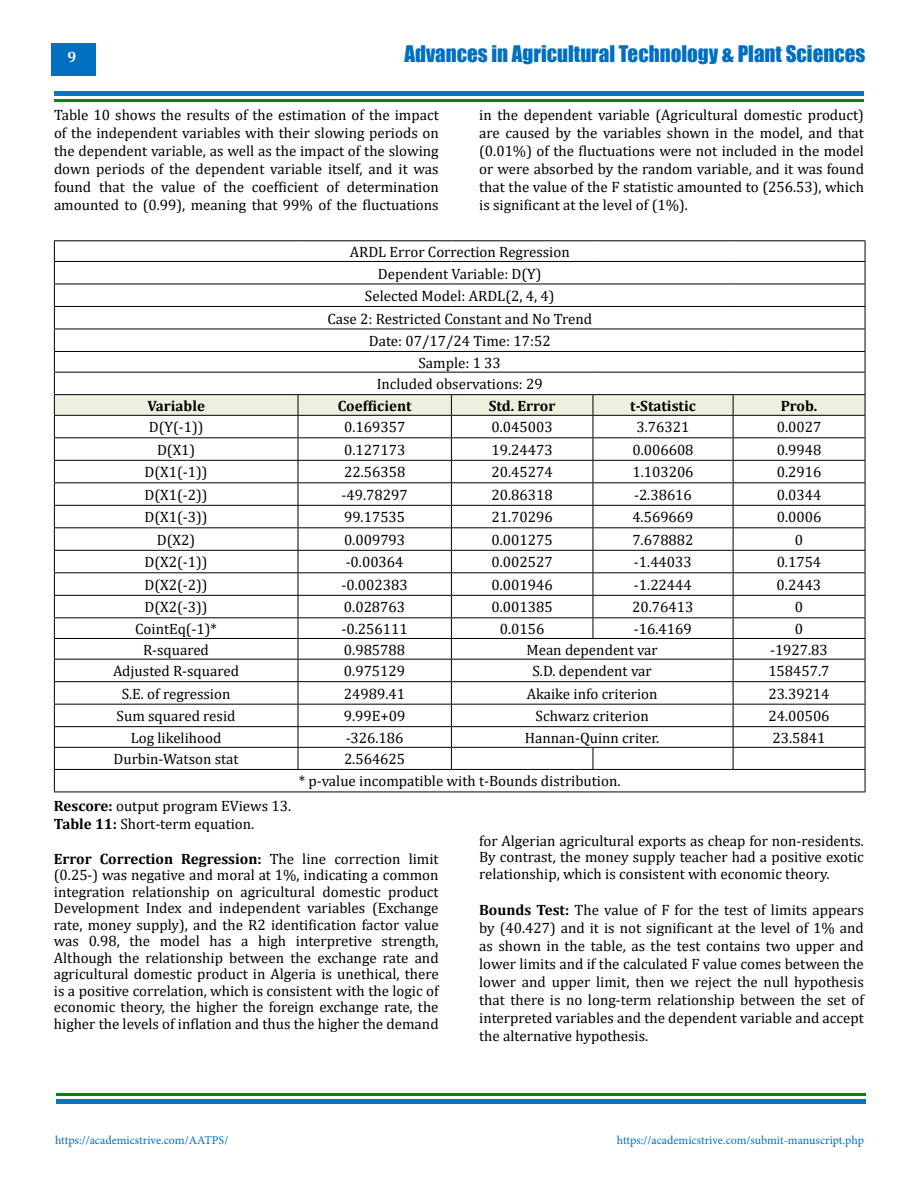
<style>
.page{position:relative;width:918px;height:1188px;background:#fff}
.page>*{position:absolute;margin:0;border:0;box-sizing:border-box;transform-origin:0 0}
.t1{font:21px "Impact";color:#006fc0}
.t2{font:15px/18px "Cambria";color:#000;text-align:justify}
.t3{font:700 15px "Cambria";color:#000}
.t4{font:700 15px "Cambria";color:#fff}
.t5{font:12px "Minion Pro";color:#006fc0}
.s1{font-weight:700}
</style>
<div class="page">
<div style="left:51px;top:43px;width:45px;height:33px;background:#006fc0"></div>
<div style="left:54px;top:91px;width:810px;height:5px;background:#0b75c2"></div>
<div style="left:56px;top:1099px;width:810px;height:5px;background:#0b75c2"></div>
<hr style="left:54px;top:99px;width:810px;height:3px;background:#007f01">
<hr style="left:56px;top:1094px;width:810px;height:2px;background:#007f01">
<hr style="left:54px;top:240px;width:244px;height:1px;background:#000">
<hr style="left:298px;top:240px;width:153px;height:1px;background:#000">
<hr style="left:451px;top:240px;width:142px;height:1px;background:#000">
<hr style="left:593px;top:240px;width:140px;height:1px;background:#000">
<hr style="left:733px;top:240px;width:132px;height:1px;background:#000">
<svg style="left:54px;top:241px;width:812px;height:551px"></svg>
<hr style="left:54px;top:792px;width:244px;height:1px;background:#000">
<hr style="left:298px;top:792px;width:153px;height:1px;background:#000">
<hr style="left:451px;top:792px;width:142px;height:1px;background:#000">
<hr style="left:593px;top:792px;width:140px;height:1px;background:#000">
<hr style="left:733px;top:792px;width:132px;height:1px;background:#000">
<p class="t4" style="left:68px;top:47px;width:10px">9</p>
<h1 class="t1" style="left:405px;top:37px;width:462px">Advances in Agricultural Technology &amp; Plant Sciences</h1>
<p class="t2" style="left:54px;top:105px;width:386px">Table 10 shows the results of the estimation of the impact of the independent variables with their slowing periods on the dependent variable, as well as the impact of the slowing down periods of the dependent variable itself, and it was found that the value of the coefficient of determination amounted to (0.99), meaning that 99% of the fluctuations</p>
<p class="t2" style="left:479px;top:105px;width:386px">in the dependent variable (Agricultural domestic product) are caused by the variables shown in the model, and that (0.01%) of the fluctuations were not included in the model or were absorbed by the random variable, and it was found that the value of the F statistic amounted to (256.53), which is significant at the level of (1%).</p>
<p class="t2" style="left:327px;top:241px;width:266px;line-height:22px;text-align:center">ARDL Error Correction Regression<br>Dependent Variable: D(Y)<br>Selected Model: ARDL(2, 4, 4)<br>Case 2: Restricted Constant and No Trend<br>Date: 07/17/24 Time: 17:52<br>Sample: 1 33<br>Included observations: 29</p>
<p class="t3" style="left:147px;top:395px;width:59px">Variable</p>
<p class="t3" style="left:338px;top:395px;width:75px">Coefficient</p>
<p class="t3" style="left:489px;top:395px;width:68px">Std. Error</p>
<p class="t3" style="left:630px;top:395px;width:67px">t-Statistic</p>
<p class="t3" style="left:781px;top:395px;width:38px">Prob.</p>
<p class="t2" style="left:149px;top:418px;width:56px">D(Y(-1))</p>
<p class="t2" style="left:344px;top:418px;width:63px">0.169357</p>
<p class="t2" style="left:492px;top:418px;width:63px">0.045003</p>
<p class="t2" style="left:637px;top:418px;width:54px">3.76321</p>
<p class="t2" style="left:777px;top:418px;width:46px">0.0027</p>
<p class="t2" style="left:157px;top:441px;width:40px">D(X1)</p>
<p class="t2" style="left:344px;top:441px;width:63px">0.127173</p>
<p class="t2" style="left:492px;top:441px;width:63px">19.24473</p>
<p class="t2" style="left:632px;top:441px;width:63px">0.006608</p>
<p class="t2" style="left:777px;top:441px;width:46px">0.9948</p>
<p class="t2" style="left:145px;top:463px;width:65px">D(X1(-1))</p>
<p class="t2" style="left:344px;top:463px;width:63px">22.56358</p>
<p class="t2" style="left:492px;top:463px;width:63px">20.45274</p>
<p class="t2" style="left:632px;top:463px;width:63px">1.103206</p>
<p class="t2" style="left:777px;top:463px;width:46px">0.2916</p>
<p class="t2" style="left:145px;top:486px;width:65px">D(X1(-2))</p>
<p class="t2" style="left:342px;top:486px;width:68px">-49.78297</p>
<p class="t2" style="left:492px;top:486px;width:63px">20.86318</p>
<p class="t2" style="left:634px;top:486px;width:59px">-2.38616</p>
<p class="t2" style="left:777px;top:486px;width:46px">0.0344</p>
<p class="t2" style="left:145px;top:508px;width:65px">D(X1(-3))</p>
<p class="t2" style="left:344px;top:508px;width:63px">99.17535</p>
<p class="t2" style="left:492px;top:508px;width:63px">21.70296</p>
<p class="t2" style="left:632px;top:508px;width:63px">4.569669</p>
<p class="t2" style="left:777px;top:508px;width:46px">0.0006</p>
<p class="t2" style="left:157px;top:531px;width:40px">D(X2)</p>
<p class="t2" style="left:344px;top:531px;width:63px">0.009793</p>
<p class="t2" style="left:492px;top:531px;width:63px">0.001275</p>
<p class="t2" style="left:632px;top:531px;width:63px">7.678882</p>
<p class="t2" style="left:795px;top:531px;width:10px">0</p>
<p class="t2" style="left:145px;top:553px;width:65px">D(X2(-1))</p>
<p class="t2" style="left:346px;top:553px;width:59px">-0.00364</p>
<p class="t2" style="left:491px;top:553px;width:63px">0.002527</p>
<p class="t2" style="left:634px;top:553px;width:59px">-1.44033</p>
<p class="t2" style="left:777px;top:553px;width:46px">0.1754</p>
<p class="t2" style="left:145px;top:576px;width:65px">D(X2(-2))</p>
<p class="t2" style="left:342px;top:576px;width:68px">-0.002383</p>
<p class="t2" style="left:491px;top:576px;width:63px">0.001946</p>
<p class="t2" style="left:634px;top:576px;width:59px">-1.22444</p>
<p class="t2" style="left:777px;top:576px;width:46px">0.2443</p>
<p class="t2" style="left:145px;top:598px;width:65px">D(X2(-3))</p>
<p class="t2" style="left:344px;top:598px;width:63px">0.028763</p>
<p class="t2" style="left:491px;top:598px;width:63px">0.001385</p>
<p class="t2" style="left:632px;top:598px;width:63px">20.76413</p>
<p class="t2" style="left:795px;top:598px;width:10px">0</p>
<p class="t2" style="left:135px;top:620px;width:83px">CointEq(-1)*</p>
<p class="t2" style="left:341px;top:620px;width:68px">-0.256111</p>
<p class="t2" style="left:500px;top:620px;width:46px">0.0156</p>
<p class="t2" style="left:634px;top:620px;width:59px">-16.4169</p>
<p class="t2" style="left:795px;top:620px;width:10px">0</p>
<p class="t2" style="left:143px;top:640px;width:67px">R-squared</p>
<p class="t2" style="left:344px;top:640px;width:63px">0.985788</p>
<p class="t2" style="left:526px;top:640px;width:133px">Mean dependent var</p>
<p class="t2" style="left:770px;top:640px;width:59px">-1927.83</p>
<p class="t2" style="left:113px;top:662px;width:127px">Adjusted R-squared</p>
<p class="t2" style="left:344px;top:662px;width:63px">0.975129</p>
<p class="t2" style="left:532px;top:662px;width:121px">S.D. dependent var</p>
<p class="t2" style="left:768px;top:662px;width:63px">158457.7</p>
<p class="t2" style="left:122px;top:685px;width:110px">S.E. of regression</p>
<p class="t2" style="left:344px;top:685px;width:63px">24989.41</p>
<p class="t2" style="left:527px;top:685px;width:132px">Akaike info criterion</p>
<p class="t2" style="left:768px;top:685px;width:63px">23.39214</p>
<p class="t2" style="left:117px;top:707px;width:120px">Sum squared resid</p>
<p class="t2" style="left:344px;top:707px;width:63px">9.99E+09</p>
<p class="t2" style="left:536px;top:707px;width:115px">Schwarz criterion</p>
<p class="t2" style="left:768px;top:707px;width:63px">24.00506</p>
<p class="t2" style="left:131px;top:729px;width:92px">Log likelihood</p>
<p class="t2" style="left:346px;top:729px;width:59px">-326.186</p>
<p class="t2" style="left:525px;top:729px;width:136px">Hannan-Quinn criter.</p>
<p class="t2" style="left:773px;top:729px;width:54px">23.5841</p>
<p class="t2" style="left:113px;top:750px;width:127px">Durbin-Watson stat</p>
<p class="t2" style="left:299px;top:748px;width:323px;line-height:22.4px;text-indent:45px">2.564625<br>* p-value incompatible with t-Bounds distribution.</p>
<p class="t2" style="left:54px;top:797px;width:239px"><span class="s1">Rescore:</span> output program EViews 13.<br><span class="s1">Table 11:</span> Short-term equation.</p>
<p class="t2" style="left:54px;top:850px;width:386px;line-height:16.5px"><span class="s1">Error Correction Regression:</span> The line correction limit (0.25-) was negative and moral at 1%, indicating a common integration relationship on agricultural domestic product Development Index and independent variables (Exchange rate, money supply), and the R2 identification factor value was 0.98, the model has a high interpretive strength, Although the relationship between the exchange rate and agricultural domestic product in Algeria is unethical, there is a positive correlation, which is consistent with the logic of economic theory, the higher the foreign exchange rate, the higher the levels of inflation and thus the higher the demand</p>
<p class="t2" style="left:479px;top:832px;width:386px;line-height:16.5px">for Algerian agricultural exports as cheap for non-residents.<br>By contrast, the money supply teacher had a positive exotic relationship, which is consistent with economic theory.</p>
<p class="t2" style="left:479px;top:900px;width:386px"><span class="s1">Bounds Test:</span> The value of F for the test of limits appears by (40.427) and it is not significant at the level of 1% and as shown in the table, as the test contains two upper and lower limits and if the calculated F value comes between the lower and upper limit, then we reject the null hypothesis that there is no long-term relationship between the set of interpreted variables and the dependent variable and accept the alternative hypothesis.</p>
<p class="t5" style="left:55px;top:1132px;width:175px">https://academicstrive.com/AATPS/</p>
<p class="t5" style="left:617px;top:1132px;width:249px">https://academicstrive.com/submit-manuscript.php</p>
</div>
